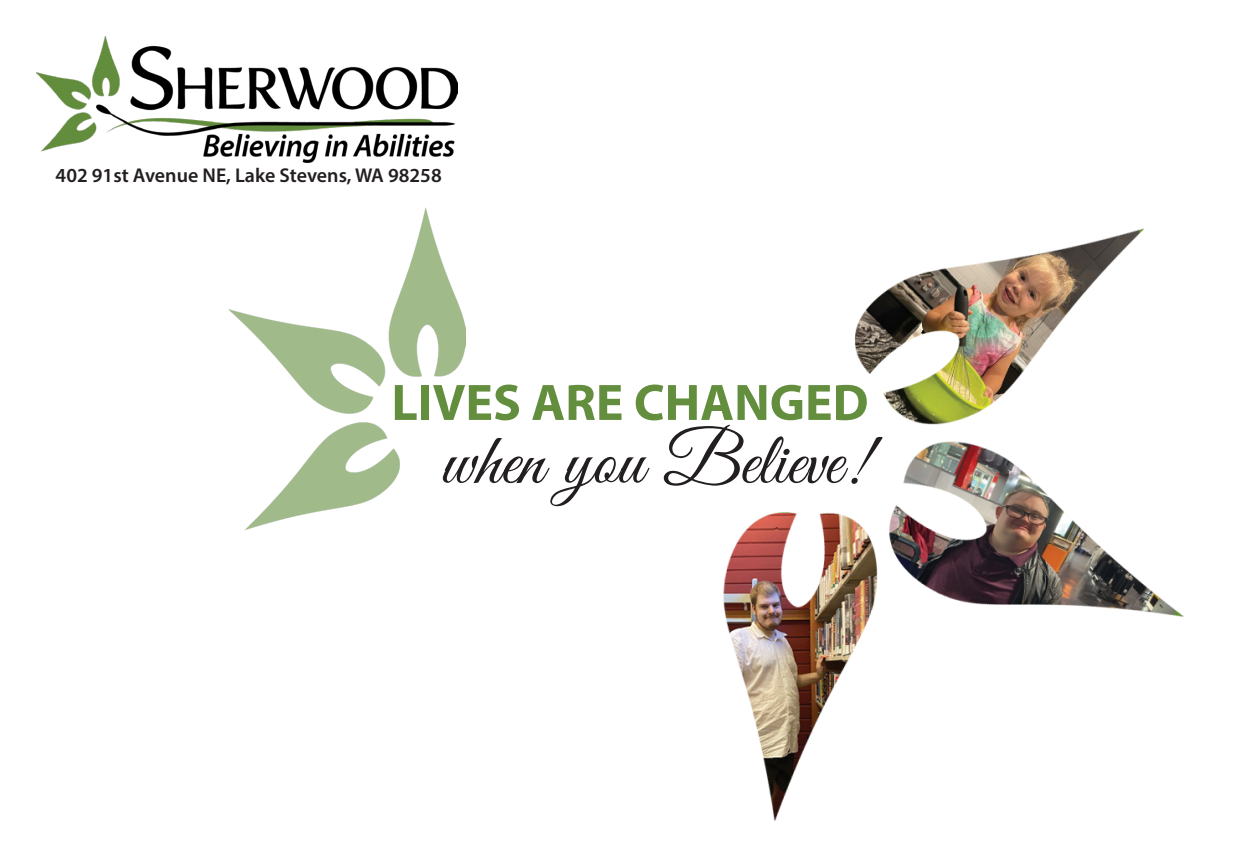
<style>
.page{position:relative;width:1260px;height:864px;background:#fff}
.page>*{position:absolute;margin:0;border:0;box-sizing:border-box;transform-origin:0 0}
.t1{font:74px "Great Vibes";color:#231f20}
.t2{font:700 51.6px "Myriad Pro";color:#638e3d}
.t3{font:600 20px "Myriad Pro";color:#231f20}
</style>
<div class="page">
<img style="left:723px;top:228px;width:461px;height:593px">
<img style="left:229px;top:207px;width:236px;height:323px">
<img style="left:36px;top:36px;width:422px;height:127px">
<p class="t3" style="left:56px;top:162px;width:388px">402 91st Avenue NE, Lake Stevens, WA 98258</p>
<p class="t2" style="left:391px;top:369px;width:479px">LIVES ARE CHANGED</p>
<p class="t1" style="left:441px;top:420px;width:429px">when you Believe!</p>
</div>
